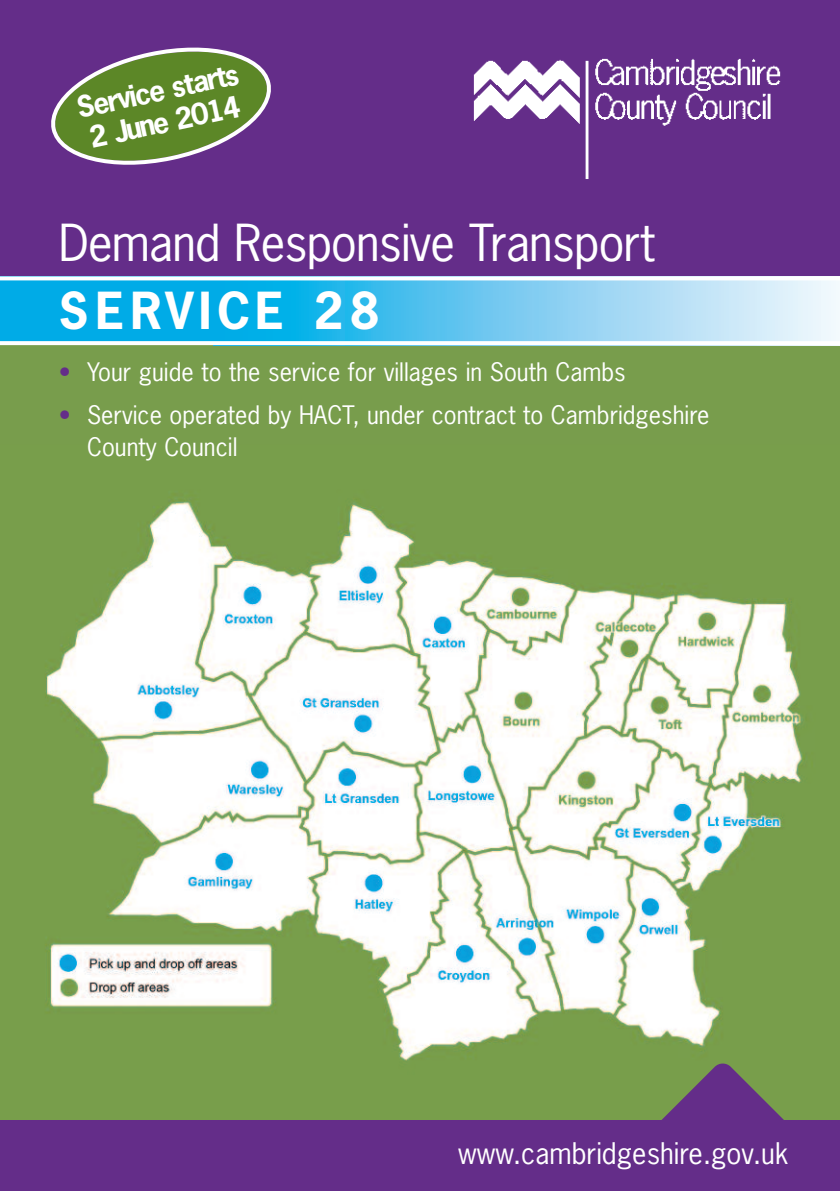
<style>
.page{position:relative;width:840px;height:1191px;background:#fff}
.page>*{position:absolute;margin:0;border:0;box-sizing:border-box;transform-origin:0 0}
.t1{font:48px "News Gothic";letter-spacing:-.015em;color:#fff}
.t2{font:700 48px "News Gothic";letter-spacing:.115em;color:#fff}
.t3{font:28px "News Gothic";color:#fff}
.t4{font:700 28px/32px "News Gothic";color:#fff}
.t5{font:24px/32px "News Gothic";color:#fff}
.s1{color:#642d89}
</style>
<div class="page">
<img style="left:0;top:345px;width:839px;height:775px">
<div style="left:0;top:0;width:839px;height:292px;background:#642d89"></div>
<img style="left:473px;top:58px;width:308px;height:121px">
<div style="left:0;top:1120px;width:839px;height:71px;background:#642d89"></div>
<svg style="left:653px;top:1062px;width:138px;height:58px"></svg>
<svg style="left:51px;top:47px;width:220px;height:118px"></svg>
<svg style="left:0;top:276px;width:839px;height:66px"></svg>
<p class="t4" style="left:74px;top:93px;width:166px;rotate:-12deg">Service starts<br>2 June 2014</p>
<h1 class="t1" style="left:59px;top:216px;width:597px">Demand Responsive Transport</h1>
<h1 class="t2" style="left:59px;top:284px;width:322px">SERVICE 28</h1>
<p class="t5" style="left:59px;top:357px;width:568px"><span class="s1">•</span> Your guide to the service for villages in South Cambs</p>
<p class="t5" style="left:87px;top:400px;width:623px;text-indent:-28px"><span class="s1">•</span> Service operated by HACT, under contract to Cambridgeshire<br>County Council</p>
<p class="t3" style="left:458px;top:1138px;width:331px">www.cambridgeshire.gov.uk</p>
</div>
